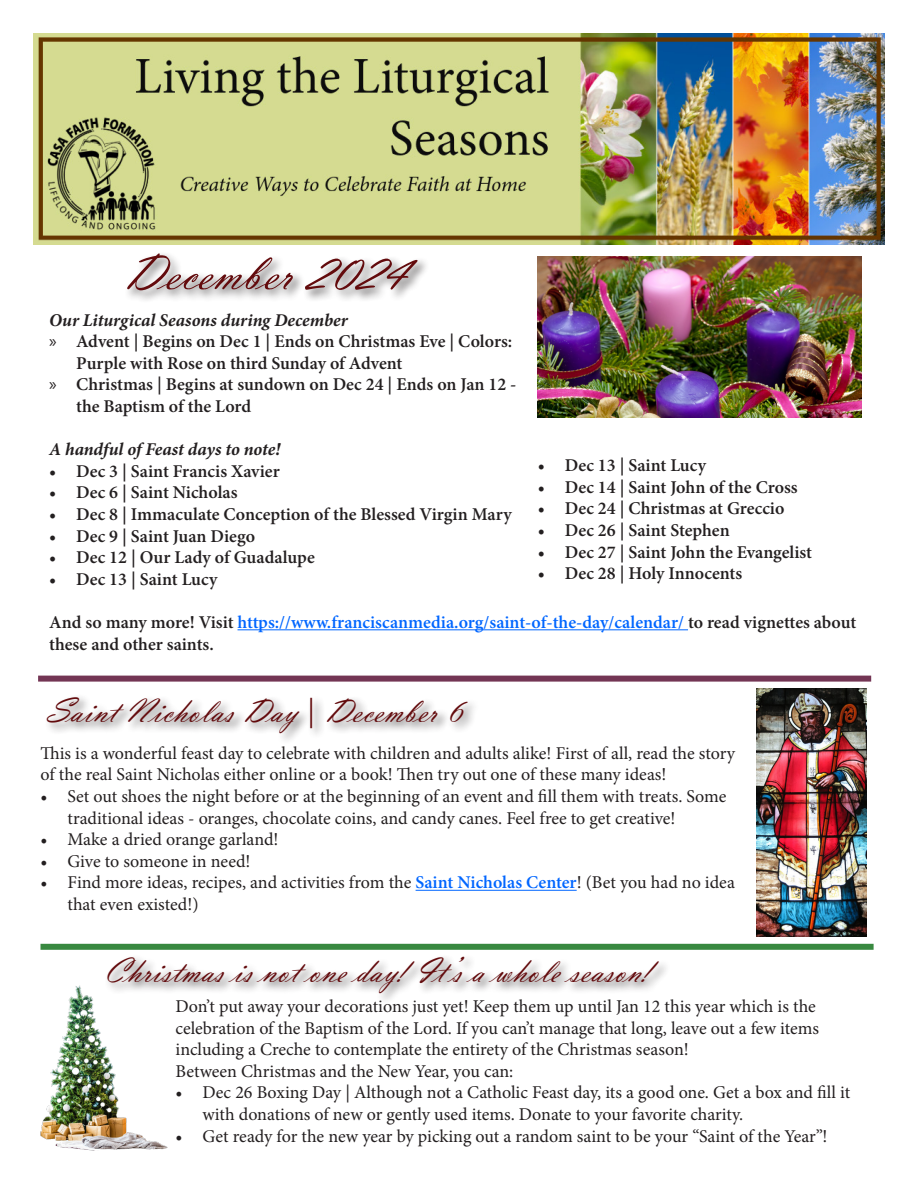
<style>
.page{position:relative;width:918px;height:1188px;background:#fff}
.page>*{position:absolute;margin:0;border:0;box-sizing:border-box;transform-origin:0 0}
.t1{font:54px "Vladimir Script";color:#630b0d}
.t2{font:36px "Vladimir Script";color:#630b0d}
.t3{font:18px/21.6px "Minion Pro";letter-spacing:-.005em;color:#231f20}
.t4{font:600 18px/21.6px "Minion Pro";color:#231f20}
.t5{font:italic 700 18px "Minion Pro";letter-spacing:-.005em;color:#231f20}
.s1{font-family:"Myriad Pro";font-weight:400}
.s2{color:#06f}
.s3{font-weight:600;color:#06f}
</style>
<div class="page">
<img style="left:33px;top:33px;width:852px;height:212px">
<div style="left:124px;top:250px;width:306px;height:53px;background:#231f20;opacity:.75"></div>
<hr style="left:238px;top:629px;width:450px;height:1px;background:#06f">
<div style="left:44px;top:694px;width:435px;height:51px;background:#231f20;opacity:.75"></div>
<div style="left:105px;top:953px;width:566px;height:52px;background:#231f20;opacity:.75"></div>
<div style="left:38px;top:676px;width:833px;height:6px;background:#733554"></div>
<img style="left:40px;top:985px;width:136px;height:165px">
<img style="left:538px;top:257px;width:324px;height:161px">
<hr style="left:416px;top:890px;width:161px;height:1px;background:#06f">
<img style="left:756px;top:688px;width:110px;height:249px">
<div style="left:40px;top:944px;width:834px;height:6px;background:#388940"></div>
<p class="t1" style="left:123px;top:241px;width:284px">December 2024</p>
<p class="t5" style="left:49px;top:307px;width:300px">Our Liturgical Seasons during December</p>
<p class="t4" style="left:76px;top:331px;width:438px;text-indent:-27px"><span class="s1">»</span> Advent | Begins on Dec 1 | Ends on Christmas Eve | Colors:<br>Purple with Rose on third Sunday of Advent</p>
<p class="t4" style="left:76px;top:374px;width:442px;text-indent:-27px"><span class="s1">»</span> Christmas | Begins at sundown on Dec 24 | Ends on Jan 12 - the Baptism of the Lord</p>
<p class="t5" style="left:49px;top:437px;width:233px">A handful of Feast days to note!</p>
<p class="t4" style="left:49px;top:460px;width:232px">• Dec 3 | Saint Francis Xavier</p>
<p class="t4" style="left:49px;top:482px;width:190px">• Dec 6 | Saint Nicholas</p>
<p class="t4" style="left:49px;top:503px;width:464px">• Dec 8 | Immaculate Conception of the Blessed Virgin Mary</p>
<p class="t4" style="left:49px;top:525px;width:207px">• Dec 9 | Saint Juan Diego</p>
<p class="t4" style="left:49px;top:547px;width:267px">• Dec 12 | Our Lady of Guadalupe</p>
<p class="t4" style="left:49px;top:568px;width:170px">• Dec 13 | Saint Lucy</p>
<p class="t4" style="left:49px;top:611px;width:809px">And so many more! Visit <span class="s2">https://www.franciscanmedia.org/saint-of-the-day/calendar/</span> to read vignettes about these and other saints.</p>
<p class="t4" style="left:538px;top:455px;width:170px">• Dec 13 | Saint Lucy</p>
<p class="t4" style="left:538px;top:476px;width:261px">• Dec 14 | Saint John of the Cross</p>
<p class="t4" style="left:538px;top:498px;width:248px">• Dec 24 | Christmas at Greccio</p>
<p class="t4" style="left:538px;top:519px;width:193px">• Dec 26 | Saint Stephen</p>
<p class="t4" style="left:538px;top:541px;width:276px">• Dec 27 | Saint John the Evangelist</p>
<p class="t4" style="left:538px;top:563px;width:206px">• Dec 28 | Holy Innocents</p>
<p class="t2" style="left:47px;top:689px;width:418px">Saint Nicholas Day| December 6</p>
<p class="t3" style="left:40px;top:742px;width:696px">This is a wonderful feast day to celebrate with children and adults alike! First of all, read the story of the real Saint Nicholas either online or a book! Then try out one of these many ideas!</p>
<p class="t3" style="left:68px;top:786px;width:661px;text-indent:-27px">• Set out shoes the night before or at the beginning of an event and fill them with treats. Some traditional ideas - oranges, chocolate coins, and candy canes. Feel free to get creative!</p>
<p class="t3" style="left:40px;top:829px;width:240px">• Make a dried orange garland!</p>
<p class="t3" style="left:40px;top:850px;width:212px">• Give to someone in need!</p>
<p class="t3" style="left:68px;top:872px;width:669px;text-indent:-27px">• Find more ideas, recipes, and activities from the <span class="s3">Saint Nicholas Center</span>! (Bet you had no idea that even existed!)</p>
<p class="t2" style="left:104px;top:949px;width:547px">Christmas is not one day! It’s a whole season!</p>
<p class="t3" style="left:176px;top:996px;width:645px">Don’t put away your decorations just yet! Keep them up until Jan 12 this year which is the celebration of the Baptism of the Lord. If you can’t manage that long, leave out a few items including a Creche to contemplate the entirety of the Christmas season!</p>
<p class="t3" style="left:176px;top:1060px;width:339px">Between Christmas and the New Year, you can:</p>
<p class="t3" style="left:203px;top:1082px;width:649px;text-indent:-27px">• Dec 26 Boxing Day | Although not a Catholic Feast day, its a good one. Get a box and fill it with donations of new or gently used items. Donate to your favorite charity.</p>
<p class="t3" style="left:176px;top:1125px;width:654px">• Get ready for the new year by picking out a random saint to be your “Saint of the Year”!</p>
</div>
